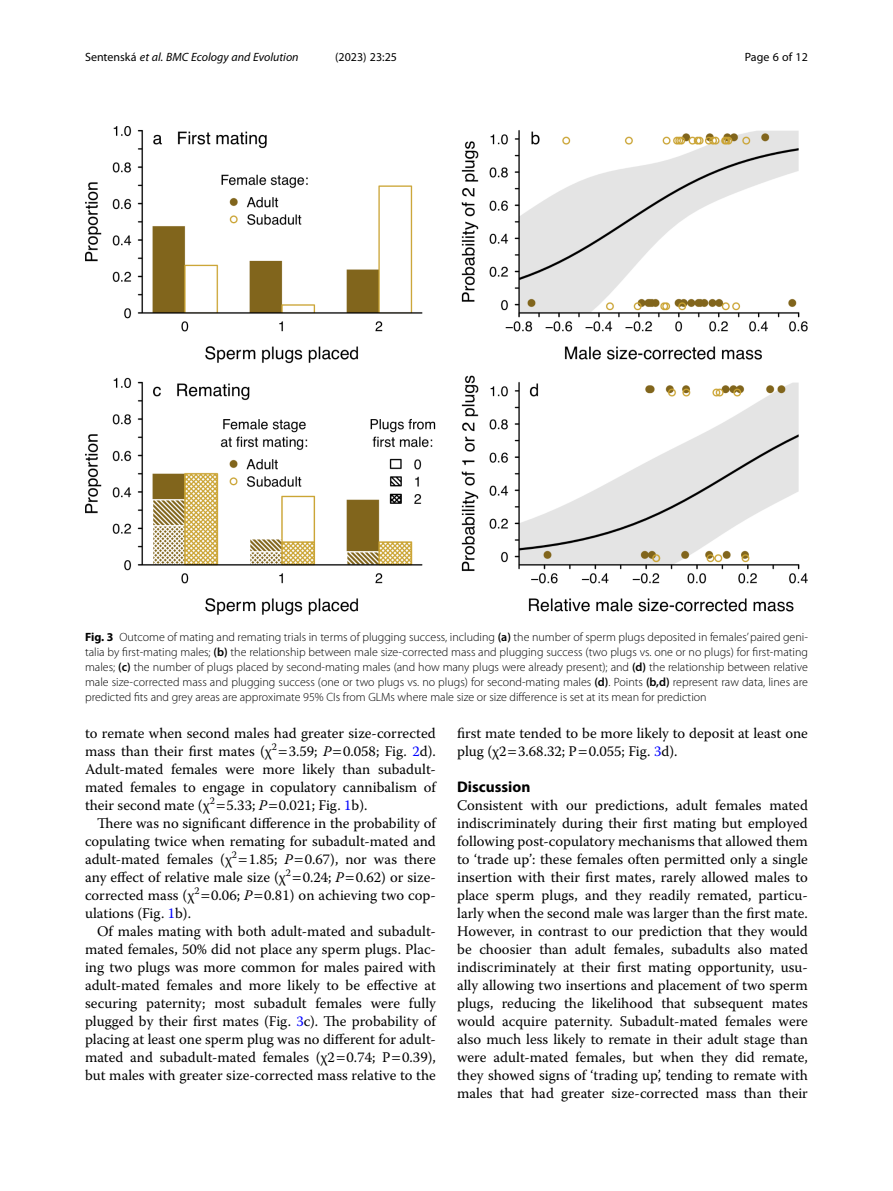
<style>
.page{position:relative;width:893px;height:1191px;background:#fff}
.page>*{position:absolute;margin:0;border:0;box-sizing:border-box;transform-origin:0 0}
.Head_1{font:700 15.45px "Myriad Pro";color:#000}
.Body_Text_Indent{font:14.7px/18px "Warnock Pro";color:#000;text-align:justify}
.Body_Text{font:14.7px/18px "Warnock Pro";color:#000;text-align:justify}
.Figure_Caption{font:300 12px/15px "Myriad Pro";color:#000;text-align:justify}
.t1{font:italic 12px "Myriad Pro";color:#000}
.t2{font:12px "Myriad Pro";color:#000}
.s1{font-style:normal}
.s2{font-weight:700}
.s3{font-weight:600}
.s4{font-style:italic}
.s5{color:#00f}
</style>
<div class="page">
<img style="left:85px;top:126px;width:723px;height:488px">
<p class="t1" style="left:85px;top:50px;width:215px"><span class="s1">Sentenská</span> et al. BMC Ecology and Evolution</p>
<p class="t2" style="left:335px;top:50px;width:63px">(2023) 23:25</p>
<p class="t2" style="left:745px;top:50px;width:65px">Page 6 of 12</p>
<p class="Figure_Caption" style="left:85px;top:630px;width:724px"><span class="s2">Fig. 3</span> Outcome of mating and remating trials in terms of plugging success, including <span class="s3">(a)</span> the number of sperm plugs deposited in females’ paired geni&shy;talia by first-mating males; <span class="s3">(b)</span> the relationship between male size-corrected mass and plugging success (two plugs vs. one or no plugs) for first-mating males; <span class="s3">(c)</span> the number of plugs placed by second-mating males (and how many plugs were already present); and <span class="s3">(d)</span> the relationship between relative male size-corrected mass and plugging success (one or two plugs vs. no plugs) for second-mating males <span class="s3">(d)</span>. Points <span class="s3">(b,d)</span> represent raw data, lines are predicted fits and grey areas are approximate 95% CIs from GLMs where male size or size difference is set at its mean for prediction</p>
<p class="Body_Text_Indent" style="left:85px;top:724px;width:352px">to remate when second males had greater size-corrected mass than their first mates (χ<sup>2</sup> 3.59; <span class="s4">P</span> 0.058; Fig. <span class="s5">2</span>d).<br>Adult-mated females were more likely than subadult&shy;mated females to engage in copulatory cannibalism of their second mate (χ<sup>2</sup> 5.33; <span class="s4">P</span> 0.021; Fig. <span class="s5">1</span>b).</p>
<p class="Body_Text_Indent" style="left:85px;top:814px;width:352px;text-indent:12px">There was no significant difference in the probability of copulating twice when remating for subadult-mated and adult-mated females (χ<sup>2</sup> 1.85; <span class="s4">P</span> 0.67), nor was there any effect of relative male size (χ<sup>2</sup> 0.24; <span class="s4">P</span> 0.62) or size&shy;corrected mass (χ<sup>2</sup> 0.06; <span class="s4">P</span> 0.81) on achieving two cop&shy;ulations (Fig. <span class="s5">1</span>b).</p>
<p class="Body_Text_Indent" style="left:85px;top:922px;width:352px;text-indent:12px">Of males mating with both adult-mated and subadult&shy;mated females, 50% did not place any sperm plugs. Plac&shy;ing two plugs was more common for males paired with adult-mated females and more likely to be effective at securing paternity; most subadult females were fully plugged by their first mates (Fig. <span class="s5">3</span>c). The probability of placing at least one sperm plug was no different for adult&shy;mated and subadult-mated females (χ2 0.74; P 0.39), but males with greater size-corrected mass relative to the</p>
<p class="Body_Text_Indent" style="left:457px;top:724px;width:352px">first mate tended to be more likely to deposit at least one plug (χ2 3.68.32; P 0.055; Fig. <span class="s5">3</span>d).</p>
<p class="Head_1" style="left:457px;top:777px;width:75px">Discussion</p>
<p class="Body_Text" style="left:457px;top:796px;width:352px">Consistent with our predictions, adult females mated indiscriminately during their first mating but employed following post-copulatory mechanisms that allowed them to ‘trade up’: these females often permitted only a single insertion with their first mates, rarely allowed males to place sperm plugs, and they readily remated, particu&shy;larly when the second male was larger than the first mate.<br>However, in contrast to our prediction that they would be choosier than adult females, subadults also mated indiscriminately at their first mating opportunity, usu&shy;ally allowing two insertions and placement of two sperm plugs, reducing the likelihood that subsequent mates would acquire paternity. Subadult-mated females were also much less likely to remate in their adult stage than were adult-mated females, but when they did remate, they showed signs of ‘trading up’, tending to remate with males that had greater size-corrected mass than their</p>
</div>
